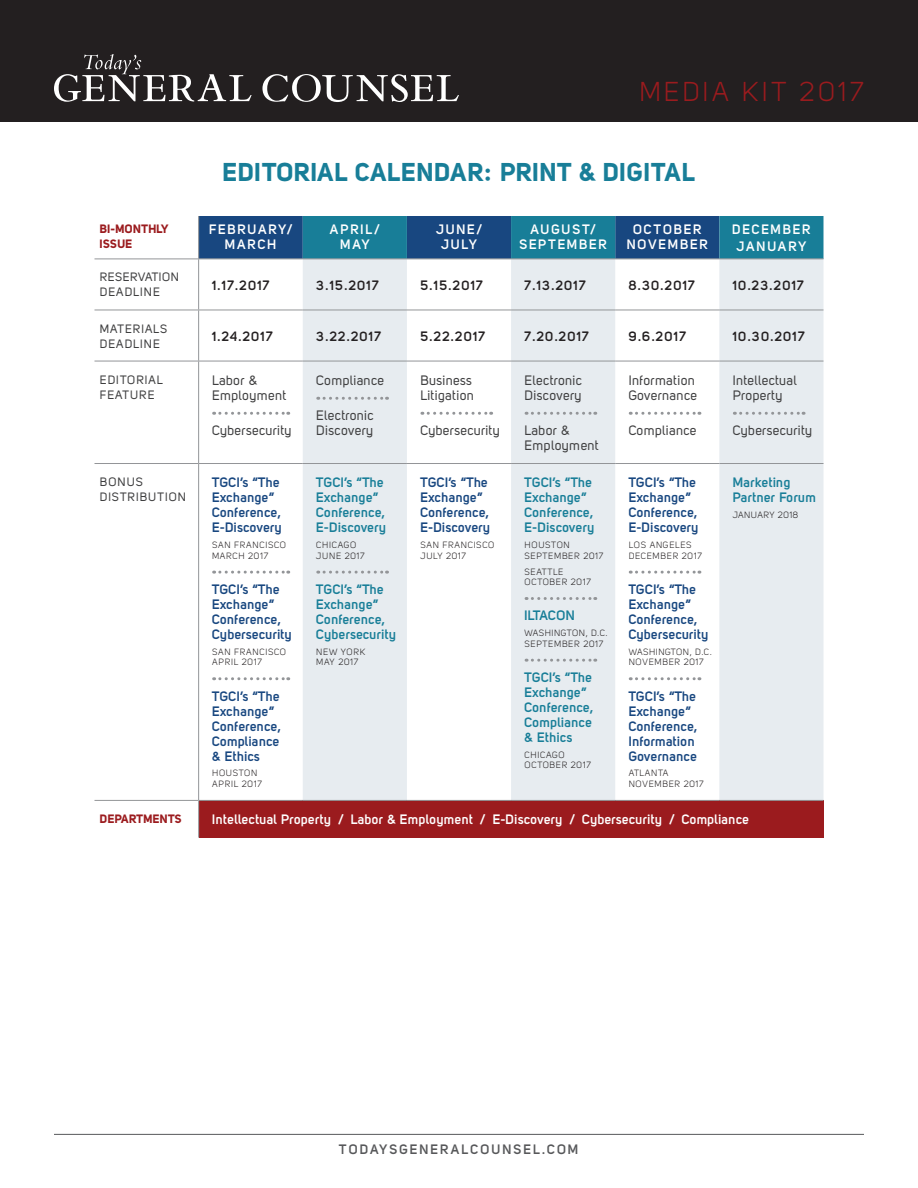
<style>
.page{position:relative;width:918px;height:1188px;background:#fff}
.page>*{position:absolute;margin:0;border:0;box-sizing:border-box;transform-origin:0 0}
.t1{font:27px "Uni Sans Book";letter-spacing:.125em;color:#9b1b1e}
.t2{font:25.5px "Uni Sans Bold";letter-spacing:.03em;color:#187e98}
.t3{font:700 13.5px/15px "Uni Sans Semi";letter-spacing:.02em;color:#184780}
.t4{font:700 13.5px/15px "Uni Sans Semi";letter-spacing:.02em;color:#187e98}
.t5{font:13.5px/15px "Uni Sans Regular";letter-spacing:.02em;color:#3e3e3f}
.t6{font:700 13.5px "Uni Sans Semi";letter-spacing:.08em;color:#231f20}
.t7{font:700 13.5px "Uni Sans Semi";letter-spacing:.02em;color:#fff}
.t8{font:700 13.5px/15px "Uni Sans Semi";letter-spacing:.115em;color:#fff;text-align:center}
.t9{font:700 13.5px "Uni Sans Semi";letter-spacing:.135em;color:#57585a}
.t10{font:700 13.5px/15px "Uni Sans Semi";letter-spacing:.125em;color:#fff;text-align:center}
.t11{font:700 13.5px/15px "Uni Sans Semi";letter-spacing:.105em;color:#fff;text-align:center}
.t12{font:700 13.5px "Uni Sans Semi";letter-spacing:-.005em;color:#187e98}
.t13{font:12px/15px "Uni Sans Regular";letter-spacing:.08em;color:#3e3e3f}
.t14{font:12px/15px "Uni Sans Bold";color:#9b1b1e}
.t15{font:12px/15px "Uni Sans Regular";letter-spacing:.04em;color:#3e3e3f}
.t16{font:9px/10.5px "Uni Sans Book";letter-spacing:.08em;color:#231f20}
.t17{font:9px "Uni Sans Book";letter-spacing:.06em;color:#231f20}
</style>
<div class="page">
<div style="left:0;top:0;width:918px;height:122px;background:#231f20"></div>
<svg style="left:54px;top:54px;width:405px;height:48px"></svg>
<hr style="left:54px;top:1134px;width:810px;height:1px;background:#57585a">
<svg style="left:199px;top:216px;width:625px;height:43px;background:#1a638c"></svg>
<svg style="left:303px;top:260px;width:521px;height:540px;fill:#e7ecf0"></svg>
<div style="left:199px;top:800px;width:625px;height:38px;background:#9b1b1e"></div>
<hr style="left:199px;top:259px;width:104px;height:1px;background:#939598">
<hr style="left:303px;top:259px;width:104px;height:1px;background:#939598">
<hr style="left:407px;top:259px;width:104px;height:1px;background:#939598">
<hr style="left:511px;top:259px;width:104px;height:1px;background:#939598">
<hr style="left:615px;top:259px;width:104px;height:1px;background:#939598">
<hr style="left:719px;top:259px;width:105px;height:1px;background:#939598">
<hr style="left:199px;top:310px;width:104px;height:1px;background:#939598">
<hr style="left:303px;top:310px;width:104px;height:1px;background:#939598">
<hr style="left:407px;top:310px;width:104px;height:1px;background:#939598">
<hr style="left:511px;top:310px;width:104px;height:1px;background:#939598">
<hr style="left:615px;top:310px;width:104px;height:1px;background:#939598">
<hr style="left:719px;top:310px;width:105px;height:1px;background:#939598">
<hr style="left:199px;top:361px;width:104px;height:1px;background:#939598">
<hr style="left:303px;top:361px;width:104px;height:1px;background:#939598">
<hr style="left:407px;top:361px;width:104px;height:1px;background:#939598">
<hr style="left:511px;top:361px;width:104px;height:1px;background:#939598">
<hr style="left:615px;top:361px;width:104px;height:1px;background:#939598">
<hr style="left:719px;top:361px;width:105px;height:1px;background:#939598">
<hr style="left:199px;top:463px;width:104px;height:1px;background:#939598">
<hr style="left:303px;top:463px;width:104px;height:1px;background:#939598">
<hr style="left:407px;top:463px;width:104px;height:1px;background:#939598">
<hr style="left:511px;top:463px;width:104px;height:1px;background:#939598">
<hr style="left:615px;top:463px;width:104px;height:1px;background:#939598">
<hr style="left:719px;top:463px;width:105px;height:1px;background:#939598">
<hr style="left:198px;top:216px;width:1px;height:43px;background:#939598">
<hr style="left:94px;top:259px;width:105px;height:1px;background:#939598">
<hr style="left:198px;top:259px;width:1px;height:51px;background:#939598">
<hr style="left:94px;top:310px;width:105px;height:1px;background:#939598">
<hr style="left:198px;top:310px;width:1px;height:51px;background:#939598">
<hr style="left:94px;top:361px;width:105px;height:1px;background:#939598">
<hr style="left:198px;top:361px;width:1px;height:102px;background:#939598">
<hr style="left:94px;top:463px;width:105px;height:1px;background:#939598">
<hr style="left:198px;top:464px;width:1px;height:336px;background:#939598">
<hr style="left:199px;top:800px;width:104px;height:1px;background:#939598">
<hr style="left:303px;top:800px;width:104px;height:1px;background:#939598">
<hr style="left:407px;top:800px;width:104px;height:1px;background:#939598">
<hr style="left:511px;top:800px;width:104px;height:1px;background:#939598">
<hr style="left:615px;top:800px;width:104px;height:1px;background:#939598">
<hr style="left:719px;top:800px;width:105px;height:1px;background:#939598">
<hr style="left:94px;top:800px;width:105px;height:1px;background:#939598">
<hr style="left:198px;top:801px;width:1px;height:37px;background:#939598">
<svg style="left:214px;top:412px;width:75px;height:3px"></svg>
<svg style="left:318px;top:397px;width:70px;height:3px"></svg>
<svg style="left:422px;top:412px;width:70px;height:3px"></svg>
<svg style="left:526px;top:412px;width:70px;height:3px"></svg>
<svg style="left:630px;top:412px;width:70px;height:3px"></svg>
<svg style="left:741px;top:412px;width:63px;height:3px"></svg>
<svg style="left:214px;top:571px;width:75px;height:3px"></svg>
<svg style="left:214px;top:677px;width:75px;height:3px"></svg>
<svg style="left:318px;top:571px;width:70px;height:3px"></svg>
<svg style="left:526px;top:597px;width:70px;height:3px"></svg>
<svg style="left:526px;top:659px;width:70px;height:3px"></svg>
<svg style="left:630px;top:571px;width:70px;height:3px"></svg>
<svg style="left:630px;top:677px;width:70px;height:3px"></svg>
<h1 class="t1" style="left:640px;top:76px;width:226px">MEDIA KIT 2017</h1>
<h2 class="t2" style="left:223px;top:156px;width:474px">EDITORIAL CALENDAR: PRINT &amp; DIGITAL</h2>
<p class="t14" style="left:100px;top:221px;width:70px">BI-MONTHLY<br>ISSUE</p>
<p class="t10" style="left:209px;top:222px;width:85px">FEBRUARY/<br>MARCH</p>
<p class="t10" style="left:330px;top:222px;width:51px">APRIL/<br>MAY</p>
<p class="t11" style="left:436px;top:222px;width:47px">JUNE/<br>JULY</p>
<p class="t8" style="left:519px;top:222px;width:89px">AUGUST/<br>SEPTEMBER</p>
<p class="t8" style="left:627px;top:222px;width:82px">OCTOBER<br>NOVEMBER</p>
<p class="t8" style="left:732px;top:221px;width:80px;line-height:16.5px">DECEMBER<br>JANUARY</p>
<p class="t15" style="left:100px;top:270px;width:81px">RESERVATION<br>DEADLINE</p>
<p class="t6" style="left:212px;top:277px;width:59px">1.17.2017</p>
<p class="t6" style="left:316px;top:277px;width:64px">3.15.2017</p>
<p class="t6" style="left:420px;top:277px;width:64px">5.15.2017</p>
<p class="t6" style="left:525px;top:277px;width:63px">7.13.2017</p>
<p class="t6" style="left:629px;top:277px;width:68px">8.30.2017</p>
<p class="t6" style="left:733px;top:277px;width:73px">10.23.2017</p>
<p class="t13" style="left:100px;top:321px;width:69px">MATERIALS<br>DEADLINE</p>
<p class="t6" style="left:212px;top:328px;width:62px">1.24.2017</p>
<p class="t6" style="left:316px;top:328px;width:67px">3.22.2017</p>
<p class="t6" style="left:420px;top:328px;width:67px">5.22.2017</p>
<p class="t6" style="left:525px;top:328px;width:66px">7.20.2017</p>
<p class="t6" style="left:629px;top:328px;width:59px">9.6.2017</p>
<p class="t6" style="left:733px;top:328px;width:74px">10.30.2017</p>
<p class="t13" style="left:100px;top:372px;width:64px">EDITORIAL<br>FEATURE</p>
<p class="t5" style="left:212px;top:372px;width:76px">Labor &amp;<br>Employment</p>
<p class="t5" style="left:212px;top:423px;width:81px">Cybersecurity</p>
<p class="t5" style="left:316px;top:372px;width:69px">Compliance</p>
<p class="t5" style="left:316px;top:408px;width:59px">Electronic<br>Discovery</p>
<p class="t5" style="left:629px;top:372px;width:70px">Information<br>Governance</p>
<p class="t5" style="left:629px;top:423px;width:69px">Compliance</p>
<p class="t5" style="left:420px;top:372px;width:55px">Business<br>Litigation</p>
<p class="t5" style="left:420px;top:423px;width:81px">Cybersecurity</p>
<p class="t5" style="left:525px;top:372px;width:59px">Electronic<br>Discovery</p>
<p class="t5" style="left:525px;top:423px;width:76px">Labor &amp;<br>Employment</p>
<p class="t5" style="left:733px;top:372px;width:65px">Intellectual<br>Property</p>
<p class="t5" style="left:733px;top:423px;width:81px">Cybersecurity</p>
<p class="t13" style="left:100px;top:474px;width:88px">BONUS<br>DISTRIBUTION</p>
<p class="t3" style="left:212px;top:475px;width:71px">TGCI’s “The<br>Exchange”<br>Conference,<br>E-Discovery</p>
<p class="t16" style="left:212px;top:540px;width:75px">SAN FRANCISCO<br>MARCH 2017</p>
<p class="t3" style="left:212px;top:581px;width:81px">TGCI’s “The<br>Exchange”<br>Conference,<br>Cybersecurity</p>
<p class="t16" style="left:212px;top:646px;width:75px">SAN FRANCISCO<br>APRIL 2017</p>
<p class="t3" style="left:212px;top:688px;width:70px">TGCI’s “The<br>Exchange”<br>Conference,<br>Compliance &amp; Ethics</p>
<p class="t16" style="left:212px;top:768px;width:51px">HOUSTON<br>APRIL 2017</p>
<p class="t4" style="left:316px;top:475px;width:71px">TGCI’s “The<br>Exchange”<br>Conference,<br>E-Discovery</p>
<p class="t16" style="left:316px;top:540px;width:50px">CHICAGO<br>JUNE 2017</p>
<p class="t4" style="left:316px;top:581px;width:81px">TGCI’s “The<br>Exchange”<br>Conference,<br>Cybersecurity</p>
<p class="t16" style="left:316px;top:646px;width:50px">NEW YORK<br>MAY 2017</p>
<p class="t3" style="left:420px;top:475px;width:71px">TGCI’s “The<br>Exchange”<br>Conference,<br>E-Discovery</p>
<p class="t16" style="left:420px;top:540px;width:75px">SAN FRANCISCO<br>JULY 2017</p>
<p class="t4" style="left:525px;top:475px;width:71px">TGCI’s “The<br>Exchange”<br>Conference,<br>E-Discovery</p>
<p class="t16" style="left:525px;top:540px;width:80px">HOUSTON<br>SEPTEMBER 2017</p>
<p class="t16" style="left:525px;top:566px;width:68px">SEATTLE<br>OCTOBER 2017</p>
<p class="t12" style="left:525px;top:607px;width:52px">ILTACON</p>
<p class="t16" style="left:525px;top:628px;width:85px">WASHINGTON, D.C.<br>SEPTEMBER 2017</p>
<p class="t4" style="left:525px;top:669px;width:70px">TGCI’s “The<br>Exchange”<br>Conference,<br>Compliance &amp; Ethics</p>
<p class="t16" style="left:525px;top:749px;width:68px">CHICAGO<br>OCTOBER 2017</p>
<p class="t3" style="left:629px;top:475px;width:71px">TGCI’s “The<br>Exchange”<br>Conference,<br>E-Discovery</p>
<p class="t16" style="left:629px;top:540px;width:75px">LOS ANGELES<br>DECEMBER 2017</p>
<p class="t3" style="left:629px;top:581px;width:81px">TGCI’s “The<br>Exchange”<br>Conference,<br>Cybersecurity</p>
<p class="t16" style="left:629px;top:646px;width:85px">WASHINGTON, D.C.<br>NOVEMBER 2017</p>
<p class="t3" style="left:629px;top:688px;width:70px">TGCI’s “The<br>Exchange”<br>Conference,<br>Information<br>Governance</p>
<p class="t16" style="left:629px;top:768px;width:77px">ATLANTA<br>NOVEMBER 2017</p>
<p class="t4" style="left:733px;top:475px;width:85px">Marketing<br>Partner Forum</p>
<p class="t17" style="left:733px;top:510px;width:67px">JANUARY 2018</p>
<p class="t14" style="left:100px;top:811px;width:83px">DEPARTMENTS</p>
<p class="t7" style="left:212px;top:811px;width:539px">Intellectual Property / Labor &amp; Employment / E-Discovery / Cybersecurity / Compliance</p>
<p class="t9" style="left:339px;top:1141px;width:241px">TODAYSGENERALCOUNSEL.COM</p>
</div>
